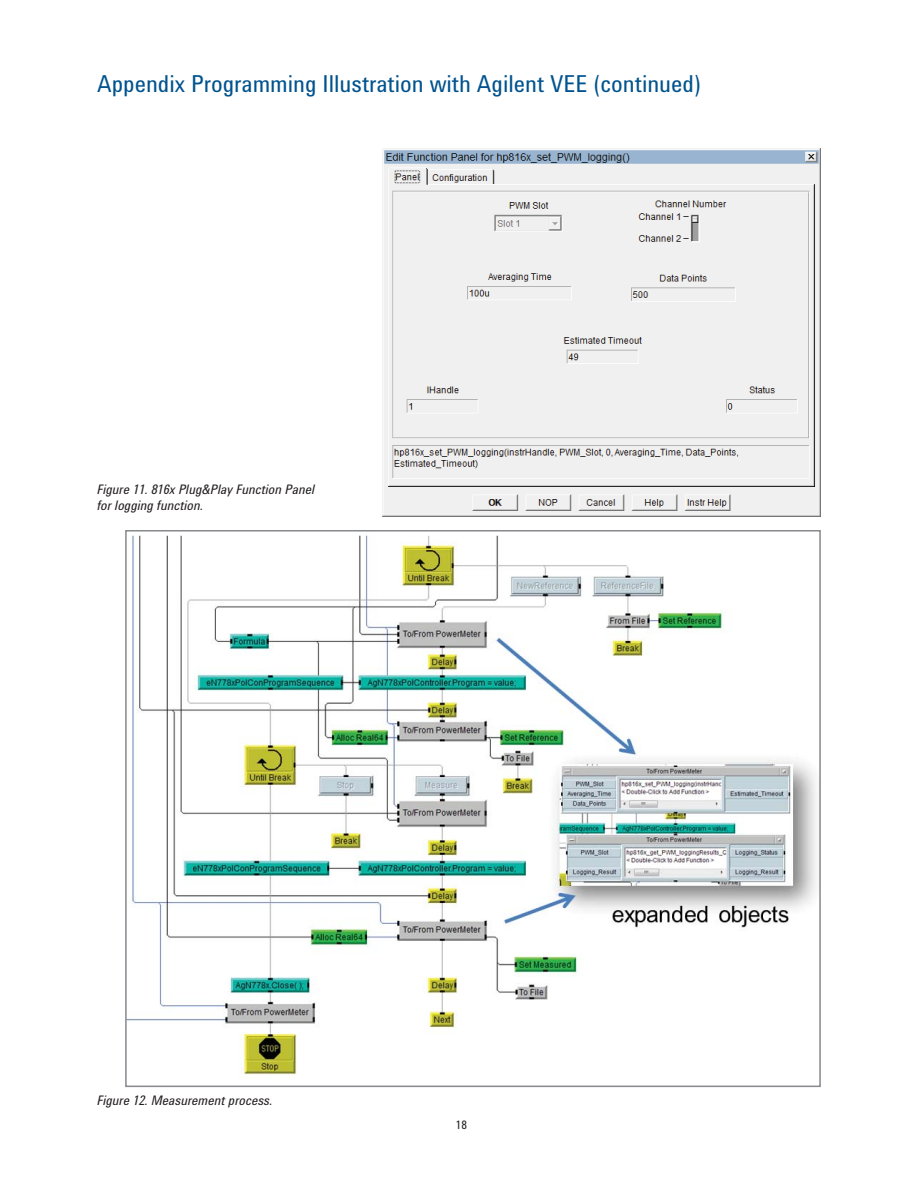
<style>
.page{position:relative;width:918px;height:1188px;background:#fff}
.page>*{position:absolute;margin:0;border:0;box-sizing:border-box;transform-origin:0 0}
.t1{font:24px "Agilent Condensed CFF";color:#00538e}
.t2{font:italic 13.5px/16.5px "Agilent Condensed CFF";color:#231f20}
.t3{font:12px "Agilent Condensed CFF";color:#231f20}
</style>
<div class="page">
<img style="left:382px;top:149px;width:439px;height:367px">
<img style="left:128px;top:535px;width:689px;height:541px">
<h1 class="t1" style="left:97px;top:75px;width:605px">Appendix Programming Illustration with Agilent VEE (continued)</h1>
<p class="t2" style="left:97px;top:483px;width:219px">Figure 11. 816x Plug&amp;Play Function Panel for logging function.</p>
<p class="t2" style="left:97px;top:1094px;width:177px">Figure 12. Measurement process.</p>
<p class="t3" style="left:456px;top:1120px;width:13px">18</p>
</div>
